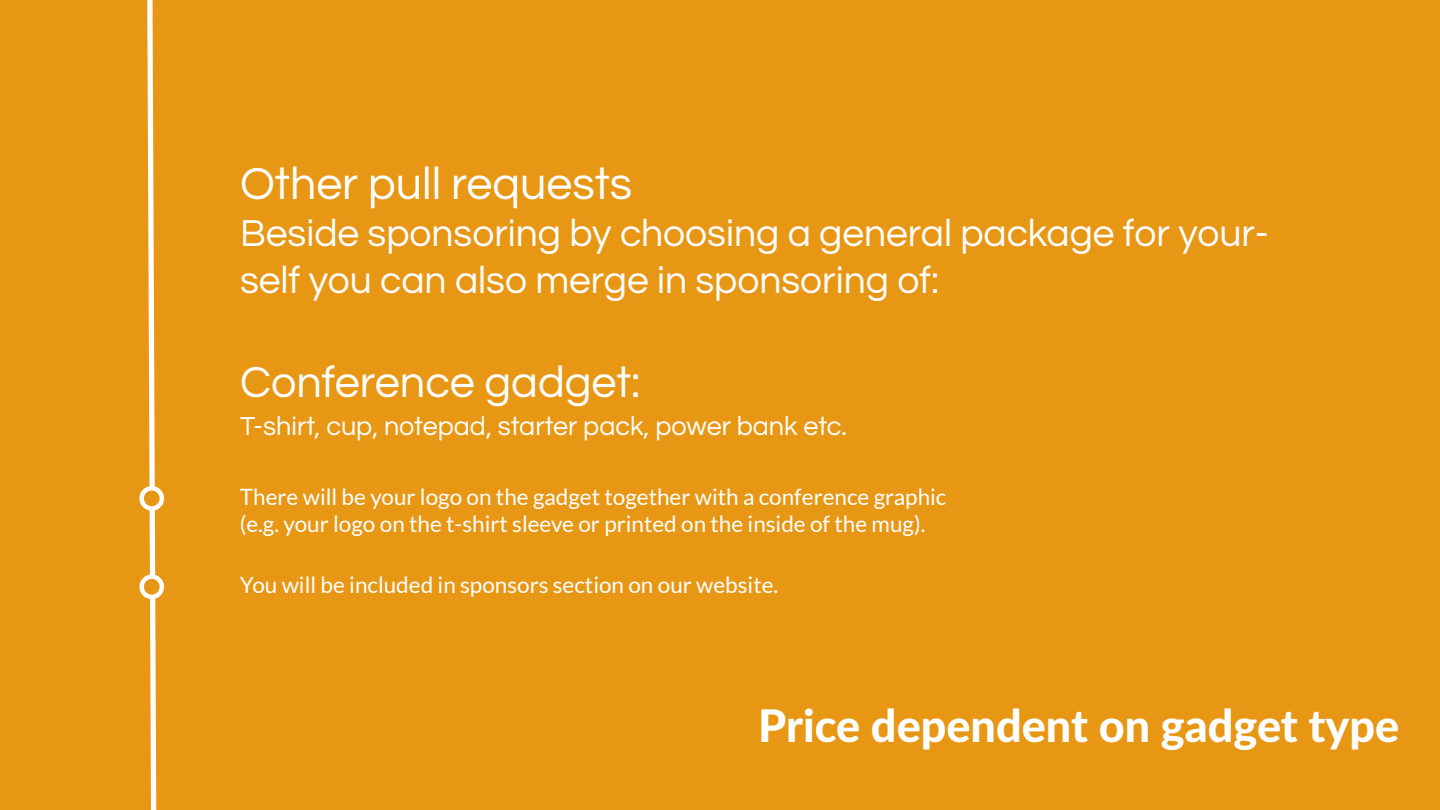
<style>
.page{position:relative;width:1440px;height:810px;background:#e89715}
.page>*{position:absolute;margin:0;border:0;box-sizing:border-box;transform-origin:0 0}
.t1{font:46.5px "Questrial";color:#fff}
.t2{font:800 45px "Lato";color:#fff}
.t3{font:45px "Questrial";color:#fff}
.t4{font:39px/46.8px "Questrial";color:#fff}
.t5{font:27px "Questrial";color:#fff}
.t6{font:22.5px/27px "Lato";color:#fff}
</style>
<div class="page">
<svg style="left:145px;top:0;width:14px;height:810px"></svg>
<svg style="left:142px;top:488px;width:20px;height:20px"></svg>
<div style="left:139px;top:486px;width:25px;height:25px;border:4px solid #fff;border-radius:50%"></div>
<svg style="left:142px;top:577px;width:20px;height:20px"></svg>
<div style="left:139px;top:574px;width:25px;height:25px;border:4px solid #fff;border-radius:50%"></div>
<h1 class="t1" style="left:240px;top:161px;width:394px">Other pull requests</h1>
<h3 class="t4" style="left:240px;top:211px;width:1030px">Beside sponsoring by choosing a general package for your&shy;self you can also merge in sponsoring of:</h3>
<h2 class="t3" style="left:240px;top:360px;width:402px">Conference gadget:</h2>
<p class="t5" style="left:240px;top:413px;width:609px">T-shirt, cup, notepad, starter pack, power bank etc.</p>
<p class="t6" style="left:240px;top:483px;width:708px">There will be your logo on the gadget together with a conference graphic (e.g. your logo on the t-shirt sleeve or printed on the inside of the mug).</p>
<p class="t6" style="left:240px;top:571px;width:540px">You will be included in sponsors section on our website.</p>
<h2 class="t2" style="left:758px;top:692px;width:642px">Price dependent on gadget type</h2>
</div>
